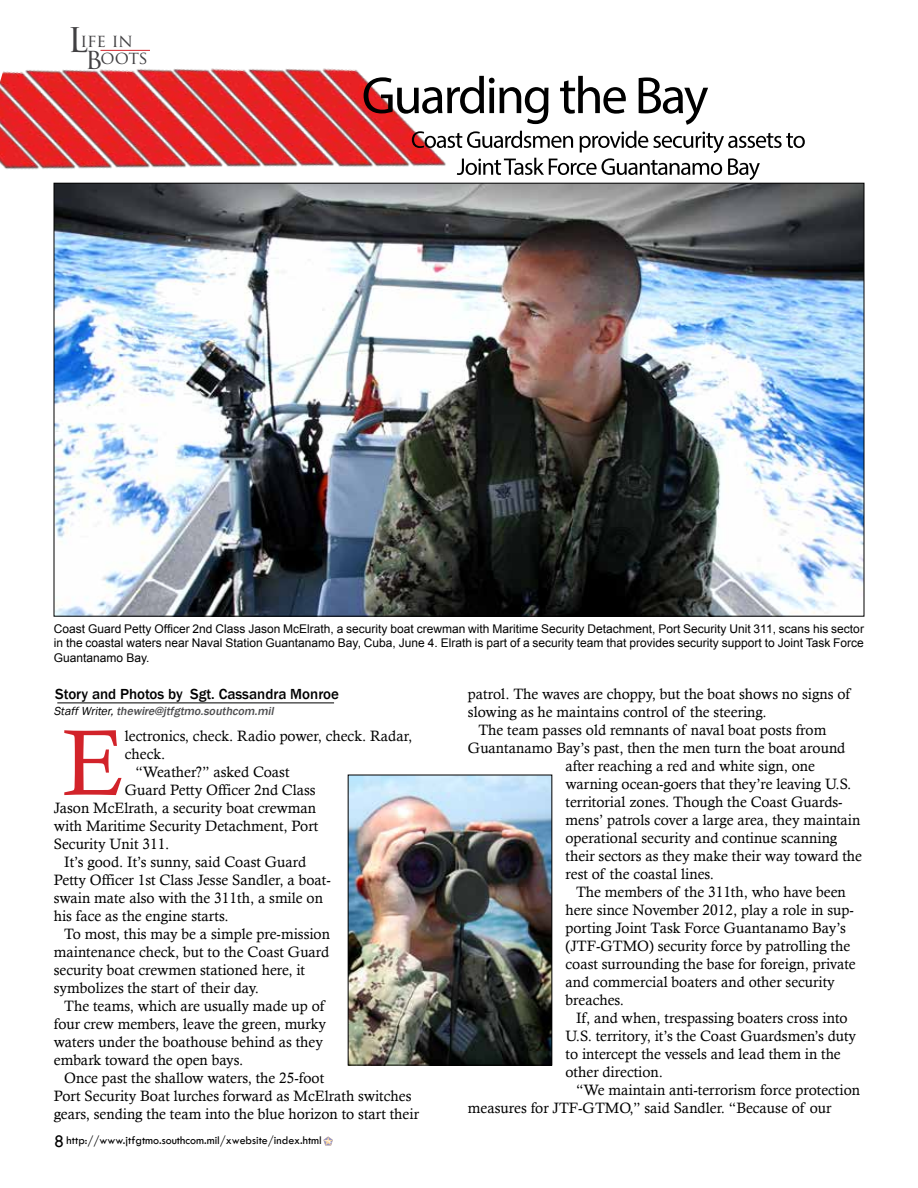
<style>
.page{position:relative;width:918px;height:1188px;background:#fff}
.page>*{position:absolute;margin:0;border:0;box-sizing:border-box;transform-origin:0 0}
.t1{font:93.6px "Calisto";color:#d2232a}
.t2{font:39px "Trajan Pro";color:#414042}
.t3{font:18px "Tw Cen";color:#000}
.t4{font:17.55px/17.1px "Trajan Pro";letter-spacing:-.015em;color:#414042}
.t5{font:15px "Calisto";color:#000}
.t6{font:500 15px "Franklin Gothic";color:#000}
.t7{font:12px/14.4px "Arial";color:#000;text-align:justify}
.t8{font:12px "Tw Cen";color:#000}
.t9{font:italic 500 12px "Franklin Gothic";color:#4d4d4f}
.s1{font-weight:400;color:#000}
</style>
<div class="page">
<img style="left:372px;top:75px;width:112px;height:108px">
<img style="left:261px;top:68px;width:111px;height:115px">
<img style="left:100px;top:49px;width:161px;height:134px">
<img style="left:0;top:57px;width:150px;height:159px">
<hr style="left:101px;top:50px;width:49px;height:1px;background:#d2232a">
<svg style="left:364px;top:76px;width:344px;height:49px"></svg>
<svg style="left:412px;top:131px;width:393px;height:49px"></svg>
<img style="left:56px;top:185px;width:806px;height:429px">
<img style="left:350px;top:777px;width:200px;height:286px">
<div style="left:348px;top:775px;width:204px;height:290px;border:1px solid #000"></div>
<hr style="left:57px;top:703px;width:277px;height:1px;background:#000">
<svg style="left:323px;top:1136px;width:10px;height:10px"></svg>
<h2 class="t2" style="left:68px;top:14px;width:37px">L<sub>B</sub></h2>
<p class="t4" style="left:101px;top:32px;width:49px;text-indent:-20px">IFE IN<br>OOTS</p>
<p class="t7" style="left:54px;top:621px;width:812px">Coast Guard Petty Officer 2nd Class Jason McElrath, a security boat crewman with Maritime Security Detachment, Port Security Unit 311, scans his sector in the coastal waters near Naval Station Guantanamo Bay, Cuba, June 4. Elrath is part of a security team that provides security support to Joint Task Force Guantanamo Bay.</p>
<p class="t6" style="left:55px;top:685px;width:285px">Story and Photos by Sgt. Cassandra Monroe</p>
<p class="t9" style="left:54px;top:703px;width:224px"><span class="s1">StaffWriter,</span>thewire@jtfgtmo.southcom.mil</p>
<p class="t5" style="left:468px;top:685px;width:384px">patrol. The waves are choppy, but the boat shows no signs of</p>
<p class="t5" style="left:468px;top:703px;width:300px">slowing as he maintains control of the steering.</p>
<p class="t5" style="left:478px;top:721px;width:349px">The team passes old remnants of naval boat posts from</p>
<p class="t5" style="left:468px;top:739px;width:379px">Guantanamo Bay’s past, then the men turn the boat around</p>
<p class="t5" style="left:566px;top:757px;width:251px">after reaching a red and white sign, one</p>
<p class="t5" style="left:566px;top:775px;width:288px">warning ocean-goers that they’re leaving U.S.</p>
<p class="t5" style="left:566px;top:793px;width:279px">territorial zones. Though the Coast Guards-</p>
<p class="t5" style="left:566px;top:811px;width:296px">mens’ patrols cover a large area, they maintain</p>
<p class="t5" style="left:566px;top:829px;width:273px">operational security and continue scanning</p>
<p class="t5" style="left:566px;top:847px;width:298px">their sectors as they make their way toward the</p>
<p class="t5" style="left:566px;top:865px;width:150px">rest of the coastal lines.</p>
<p class="t5" style="left:576px;top:883px;width:271px">The members of the 311th, who have been</p>
<p class="t5" style="left:566px;top:901px;width:290px">here since November 2012, play a role in sup-</p>
<p class="t5" style="left:566px;top:919px;width:282px">porting Joint Task Force Guantanamo Bay’s</p>
<p class="t5" style="left:566px;top:937px;width:286px">(JTF-GTMO) security force by patrolling the</p>
<p class="t5" style="left:566px;top:955px;width:292px">coast surrounding the base for foreign, private</p>
<p class="t5" style="left:566px;top:973px;width:271px">and commercial boaters and other security</p>
<p class="t5" style="left:566px;top:991px;width:60px">breaches.</p>
<p class="t5" style="left:576px;top:1009px;width:273px">If, and when, trespassing boaters cross into</p>
<p class="t5" style="left:566px;top:1027px;width:292px">U.S. territory, it’s the Coast Guardsmen’s duty</p>
<p class="t5" style="left:566px;top:1045px;width:277px">to intercept the vessels and lead them in the</p>
<p class="t5" style="left:566px;top:1063px;width:99px">other direction.</p>
<p class="t5" style="left:576px;top:1081px;width:286px">“We maintain anti-terrorism force protection</p>
<p class="t5" style="left:468px;top:1099px;width:365px">measures for JTF-GTMO,” said Sandler. “Because of our</p>
<h1 class="t1" style="left:62px;top:708px;width:64px">E</h1>
<p class="t5" style="left:125px;top:727px;width:289px">lectronics, check. Radio power, check. Radar,</p>
<p class="t5" style="left:125px;top:745px;width:42px">check.</p>
<p class="t5" style="left:135px;top:763px;width:156px">“Weather?” asked Coast</p>
<p class="t5" style="left:125px;top:781px;width:192px">Guard Petty Officer 2nd Class</p>
<p class="t5" style="left:54px;top:799px;width:264px">Jason McElrath, a security boat crewman</p>
<p class="t5" style="left:54px;top:817px;width:266px">with Maritime Security Detachment, Port</p>
<p class="t5" style="left:54px;top:835px;width:117px">Security Unit 311.</p>
<p class="t5" style="left:64px;top:853px;width:244px">It’s good. It’s sunny, said Coast Guard</p>
<p class="t5" style="left:54px;top:871px;width:278px">Petty Officer 1st Class Jesse Sandler, a boat-</p>
<p class="t5" style="left:54px;top:889px;width:271px">swain mate also with the 311th, a smile on</p>
<p class="t5" style="left:54px;top:907px;width:176px">his face as the engine starts.</p>
<p class="t5" style="left:64px;top:925px;width:267px">To most, this may be a simple pre-mission</p>
<p class="t5" style="left:54px;top:943px;width:277px">maintenance check, but to the Coast Guard</p>
<p class="t5" style="left:54px;top:961px;width:253px">security boat crewmen stationed here, it</p>
<p class="t5" style="left:54px;top:979px;width:207px">symbolizes the start of their day.</p>
<p class="t5" style="left:64px;top:997px;width:262px">The teams, which are usually made up of</p>
<p class="t5" style="left:54px;top:1015px;width:274px">four crew members, leave the green, murky</p>
<p class="t5" style="left:54px;top:1033px;width:271px">waters under the boathouse behind as they</p>
<p class="t5" style="left:54px;top:1051px;width:191px">embark toward the open bays.</p>
<p class="t5" style="left:64px;top:1069px;width:261px">Once past the shallow waters, the 25-foot</p>
<p class="t5" style="left:54px;top:1087px;width:359px">Port Security Boat lurches forward as McElrath switches</p>
<p class="t5" style="left:54px;top:1105px;width:367px">gears, sending the team into the blue horizon to start their</p>
<p class="t8" style="left:67px;top:1133px;width:257px">http://www.jtfgtmo.southcom.mil/xwebsite/index.html</p>
<p class="t3" style="left:54px;top:1131px;width:11px">8</p>
</div>
